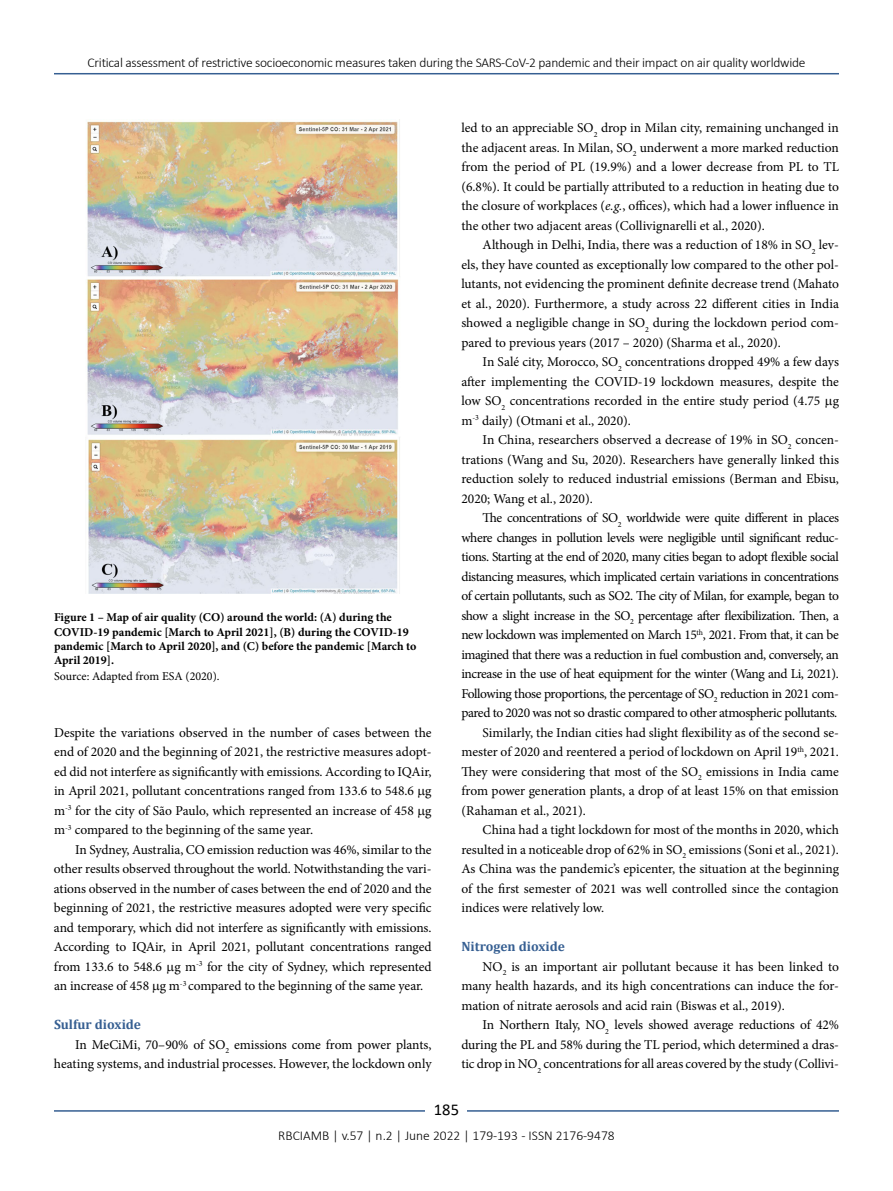
<style>
.page{position:relative;width:893px;height:1191px;background:#fff}
.page>*{position:absolute;margin:0;border:0;box-sizing:border-box;transform-origin:0 0}
.t1{font:16.5px "Calibri";color:#000}
.t2{font:13.5px/19.5px "Minion Pro";letter-spacing:-.01em;color:#000;text-align:justify}
.t3{font:13.5px "Minion Pro";letter-spacing:-.03em;color:#000}
.t4{font:13.5px "Minion Pro";letter-spacing:-.035em;color:#000}
.t5{font:300 13.5px "Calibri";letter-spacing:-.02em;color:#000}
.t6{font:300 13.5px "Calibri";color:#000}
.t7{font:700 13.5px "Cambria";color:#365f92}
.t8{font:700 12px/14.4px "Minion Pro";color:#000}
.t9{font:12px "Minion Pro";color:#000}
.s1{font-style:italic}
</style>
<div class="page">
<hr style="left:54px;top:73px;width:785px;height:1px;background:#365f92">
<hr style="left:54px;top:1110px;width:785px;height:1px;background:#365f92">
<div style="left:426px;top:1096px;width:41px;height:26px;background:#fff"></div>
<img style="left:86px;top:119px;width:314px;height:475px">
<p class="t5" style="left:88px;top:54px;width:719px">Critical assessment of restrictive socioeconomic measures taken during the SARS-CoV-2 pandemic and their impact on air quality worldwide</p>
<p class="t8" style="left:54px;top:610px;width:364px">Figure 1 – Map of air quality (CO) around the world: (A) during the COVID-19 pandemic [March to April 2021], (B) during the COVID-19 pandemic [March to April 2020], and (C) before the pandemic [March to April 2019].</p>
<p class="t9" style="left:54px;top:667px;width:167px">Source: Adapted from ESA (2020).</p>
<p class="t2" style="left:54px;top:722px;width:379px">Despite the variations observed in the number of cases between the end of 2020 and the beginning of 2021, the restrictive measures adopt&shy;ed did not interfere as significantly with emissions. According to IQAir, in April 2021, pollutant concentrations ranged from 133.6 to 548.6 g m<sup>-3</sup> for the city of São Paulo, which represented an increase of 458 g m<sup>-3</sup> compared to the beginning of the same year.</p>
<p class="t2" style="left:54px;top:839px;width:379px;text-indent:21px">In Sydney, Australia, CO emission reduction was 46%, similar to the other results observed throughout the world. Notwithstanding the vari&shy;ations observed in the number of cases between the end of 2020 and the beginning of 2021, the restrictive measures adopted were very specific and temporary, which did not interfere as significantly with emissions.<br>According to IQAir, in April 2021, pollutant concentrations ranged from 133.6 to 548.6 g m<sup>-3</sup> for the city of Sydney, which represented an increase of 458 g m<sup>-3</sup> compared to the beginning of the same year.</p>
<p class="t7" style="left:54px;top:1015px;width:89px">Sulfur dioxide</p>
<p class="t2" style="left:54px;top:1035px;width:379px;text-align:right">In MeCiMi, 70–90% of SO<sub>2</sub> emissions come from power plants, heating systems, and industrial processes. However, the lockdown only</p>
<p class="t2" style="left:461px;top:118px;width:379px">led to an appreciable SO<sub>2</sub> drop in Milan city, remaining unchanged in the adjacent areas. In Milan, SO<sub>2</sub> underwent a more marked reduction from the period of PL (19.9%) and a lower decrease from PL to TL (6.8%). It could be partially attributed to a reduction in heating due to the closure of workplaces (<span class="s1">e.g.</span>, offices), which had a lower influence in the other two adjacent areas (Collivignarelli et al., 2020).</p>
<p class="t2" style="left:461px;top:235px;width:379px;text-indent:21px">Although in Delhi, India, there was a reduction of 18% in SO<sub>2</sub> lev&shy;els, they have counted as exceptionally low compared to the other pol&shy;lutants, not evidencing the prominent definite decrease trend (Mahato et al., 2020). Furthermore, a study across 22 different cities in India showed a negligible change in SO<sub>2</sub> during the lockdown period com&shy;pared to previous years (2017 – 2020) (Sharma et al., 2020).</p>
<p class="t2" style="left:461px;top:352px;width:379px;text-indent:21px">In Salé city, Morocco, SO<sub>2</sub> concentrations dropped 49% a few days after implementing the COVID-19 lockdown measures, despite the low SO<sub>2</sub> concentrations recorded in the entire study period (4.75 g m<sup>-3</sup> daily) (Otmani et al., 2020).</p>
<p class="t2" style="left:461px;top:430px;width:379px;text-indent:21px">In China, researchers observed a decrease of 19% in SO<sub>2</sub> concen&shy;trations (Wang and Su, 2020). Researchers have generally linked this reduction solely to reduced industrial emissions (Berman and Ebisu, 2020; Wang et al., 2020).</p>
<p class="t3" style="left:483px;top:509px;width:358px">The concentrations of SO<sub>2</sub> worldwide were quite different in places</p>
<p class="t3" style="left:461px;top:528px;width:379px">where changes in pollution levels were negligible until significant reduc-</p>
<p class="t3" style="left:461px;top:548px;width:379px">tions. Starting at the end of 2020, many cities began to adopt flexible social</p>
<p class="t3" style="left:461px;top:567px;width:379px">distancing measures, which implicated certain variations in concentrations</p>
<p class="t3" style="left:461px;top:587px;width:379px">of certain pollutants, such as SO2. The city of Milan, for example, began to</p>
<p class="t3" style="left:461px;top:606px;width:379px">show a slight increase in the SO<sub>2</sub> percentage after flexibilization. Then, a</p>
<p class="t4" style="left:461px;top:626px;width:379px">new lockdown was implemented on March 15<sup>th</sup>, 2021. From that, it can be</p>
<p class="t4" style="left:461px;top:645px;width:379px">imagined that there was a reduction in fuel combustion and, conversely, an</p>
<p class="t4" style="left:461px;top:665px;width:379px">increase in the use of heat equipment for the winter (Wang and Li, 2021).</p>
<p class="t3" style="left:461px;top:684px;width:379px">Following those proportions, the percentage of SO<sub>2</sub> reduction in 2021 com-</p>
<p class="t3" style="left:461px;top:704px;width:377px">pared to 2020 was not so drastic compared to other atmospheric pollutants.</p>
<p class="t2" style="left:483px;top:722px;width:358px">Similarly, the Indian cities had slight flexibility as of the second se-</p>
<p class="t2" style="left:461px;top:742px;width:379px">mester of 2020 and reentered a period of lockdown on April 19<sup>th</sup>, 2021.</p>
<p class="t2" style="left:461px;top:761px;width:379px">They were considering that most of the SO<sub>2</sub> emissions in India came</p>
<p class="t2" style="left:461px;top:781px;width:379px">from power generation plants, a drop of at least 15% on that emission</p>
<p class="t2" style="left:461px;top:800px;width:126px">(Rahaman et al., 2021).</p>
<p class="t2" style="left:483px;top:820px;width:358px">China had a tight lockdown for most of the months in 2020, which</p>
<p class="t2" style="left:461px;top:839px;width:379px">resulted in a noticeable drop of 62% in SO<sub>2</sub> emissions (Soni et al., 2021).</p>
<p class="t2" style="left:461px;top:859px;width:379px">As China was the pandemic’s epicenter, the situation at the beginning</p>
<p class="t2" style="left:461px;top:878px;width:379px">of the first semester of 2021 was well controlled since the contagion</p>
<p class="t2" style="left:461px;top:898px;width:144px">indices were relatively low.</p>
<p class="t7" style="left:461px;top:937px;width:105px">Nitrogen dioxide</p>
<p class="t2" style="left:461px;top:957px;width:379px;text-indent:21px">NO<sub>2</sub> is an important air pollutant because it has been linked to many health hazards, and its high concentrations can induce the for&shy;mation of nitrate aerosols and acid rain (Biswas et al., 2019).</p>
<p class="t2" style="left:461px;top:1015px;width:379px;text-indent:21px">In Northern Italy, NO<sub>2</sub> levels showed average reductions of 42% during the PL and 58% during the TL period, which determined a dras&shy;tic drop in NO<sub>2</sub> concentrations for all areas covered by the study (Collivi-</p>
<p class="t1" style="left:434px;top:1098px;width:27px">185</p>
<p class="t6" style="left:278px;top:1126px;width:338px">RBCIAMB | v.57 | n.2 | June 2022 | 179-193 - ISSN 2176-9478</p>
</div>
